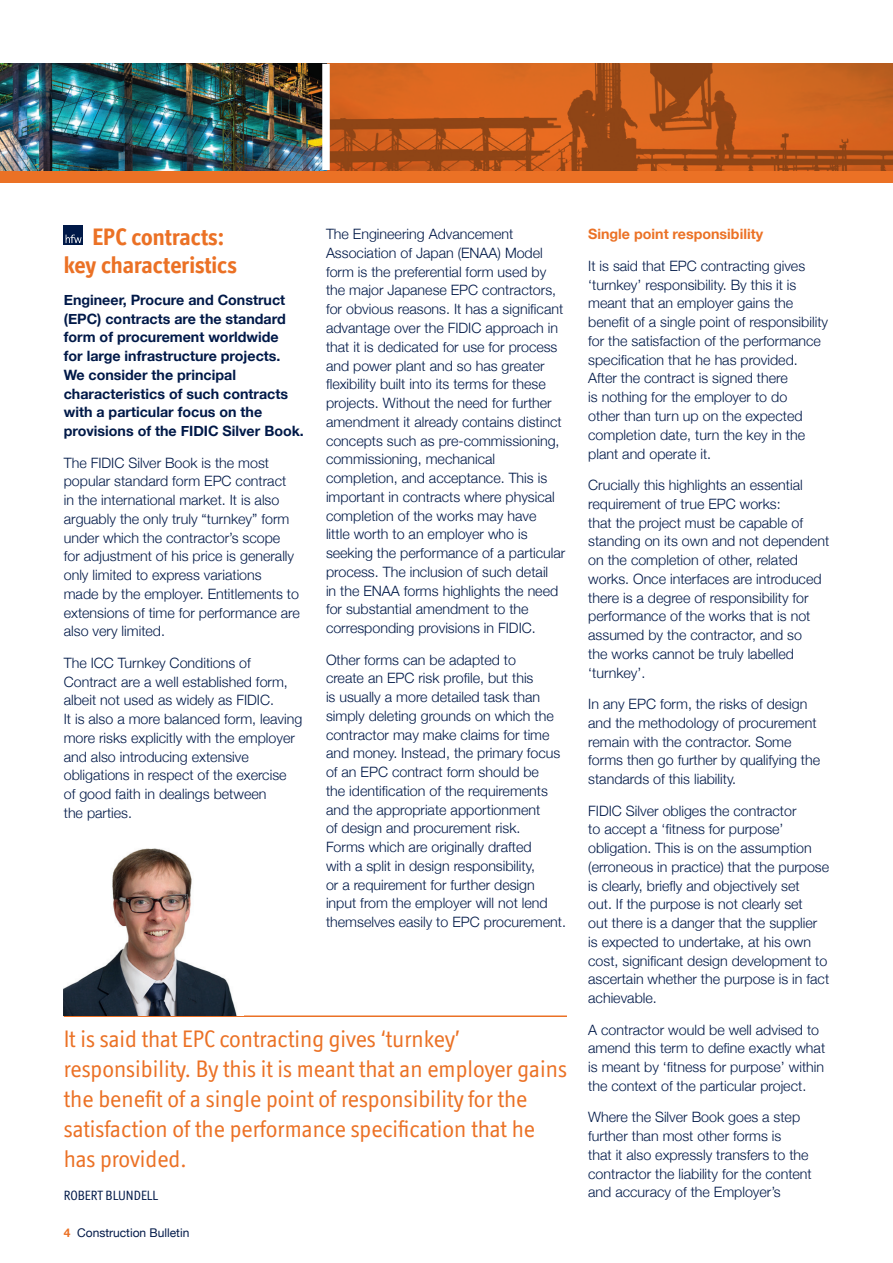
<style>
.page{position:relative;width:893px;height:1263px;background:#fff}
.page>*{position:absolute;margin:0;border:0;box-sizing:border-box;transform-origin:0 0}
.t1{font:24px/30px "Officina Display ITC";color:#eb7125}
.t2{font:700 24px/28.8px "Officina Display ITC Std";color:#eb7125}
.t3{font:300 14.25px/18.8px "Helvetica Neue";color:#001948}
.t4{font:700 14.25px/18.8px "Helvetica Neue";color:#001948}
.t5{font:700 14.25px "Helvetica Neue";color:#eb7125}
.t6{font:13.5px "Officina Display ITC";color:#001948}
.t7{font:12px "Helvetica Neue";color:#001948}
.s1{font-weight:700;color:#eb7125}
</style>
<div class="page">
<div style="left:0;top:170px;width:893px;height:13px;background:#eb7125"></div>
<img style="left:330px;top:64px;width:563px;height:106px">
<img style="left:0;top:64px;width:322px;height:106px">
<div style="left:64px;top:225px;width:19px;height:19px;background:#001948"></div>
<svg style="left:66px;top:235px;width:16px;height:8px"></svg>
<hr style="left:64px;top:1015px;width:503px;height:2px;background:#eb7125">
<img style="left:64px;top:848px;width:179px;height:168px">
<h1 class="t2" style="left:64px;top:222px;width:175px;text-indent:29px">EPC contracts: key characteristics</h1>
<p class="t4" style="left:64px;top:291px;width:242px">Engineer, Procure and Construct (EPC) contracts are the standard form of procurement worldwide<br>for large infrastructure projects.<br>We consider the principal characteristics of such contracts with a particular focus on the provisions of the FIDIC Silver Book.</p>
<p class="t3" style="left:64px;top:452px;width:237px">The FIDIC Silver Book is the most popular standard form EPC contract in the international market. It is also arguably the only truly “turnkey” form under which the contractor’s scope for adjustment of his price is generally only limited to express variations made by the employer. Entitlements to extensions of time for performance are also very limited.</p>
<p class="t3" style="left:64px;top:653px;width:240px">The ICC Turnkey Conditions of Contract are a well established form, albeit not used as widely as FIDIC.<br>It is also a more balanced form, leaving more risks explicitly with the employer and also introducing extensive obligations in respect of the exercise<br>of good faith in dealings between<br>the parties.</p>
<p class="t3" style="left:326px;top:224px;width:241px">The Engineering Advancement Association of Japan (ENAA) Model form is the preferential form used by the major Japanese EPC contractors, for obvious reasons. It has a significant advantage over the FIDIC approach in that it is dedicated for use for process and power plant and so has greater flexibility built into its terms for these projects. Without the need for further amendment it already contains distinct concepts such as pre-commissioning, commissioning, mechanical completion, and acceptance. This is important in contracts where physical completion of the works may have<br>little worth to an employer who is seeking the performance of a particular process. The inclusion of such detail<br>in the ENAA forms highlights the need for substantial amendment to the corresponding provisions in FIDIC.</p>
<p class="t3" style="left:326px;top:649px;width:241px">Other forms can be adapted to<br>create an EPC risk profile, but this<br>is usually a more detailed task than simply deleting grounds on which the contractor may make claims for time and money. Instead, the primary focus of an EPC contract form should be<br>the identification of the requirements and the appropriate apportionment<br>of design and procurement risk.<br>Forms which are originally drafted<br>with a split in design responsibility,<br>or a requirement for further design input from the employer will not lend themselves easily to EPC procurement.</p>
<h1 class="t1" style="left:64px;top:1023px;width:505px">It is said that EPC contracting gives ‘turnkey’ responsibility. By this it is meant that an employer gains the benefit of a single point of responsibility for the satisfaction of the performance specification that he has provided.</h1>
<p class="t6" style="left:64px;top:1187px;width:96px">ROBERT BLUNDELL</p>
<p class="t7" style="left:64px;top:1224px;width:127px"><span class="s1">4</span> Construction Bulletin</p>
<p class="t5" style="left:588px;top:223px;width:176px">Single point responsibility</p>
<p class="t3" style="left:588px;top:256px;width:241px">It is said that EPC contracting gives ‘turnkey’ responsibility. By this it is meant that an employer gains the benefit of a single point of responsibility for the satisfaction of the performance specification that he has provided.<br>After the contract is signed there<br>is nothing for the employer to do<br>other than turn up on the expected completion date, turn the key in the plant and operate it.</p>
<p class="t3" style="left:588px;top:475px;width:242px">Crucially this highlights an essential requirement of true EPC works:<br>that the project must be capable of standing on its own and not dependent on the completion of other, related works. Once interfaces are introduced there is a degree of responsibility for performance of the works that is not assumed by the contractor, and so<br>the works cannot be truly labelled ‘turnkey’.</p>
<p class="t3" style="left:588px;top:694px;width:233px">In any EPC form, the risks of design and the methodology of procurement remain with the contractor. Some forms then go further by qualifying the standards of this liability.</p>
<p class="t3" style="left:588px;top:800px;width:242px">FIDIC Silver obliges the contractor<br>to accept a ‘fitness for purpose’ obligation. This is on the assumption (erroneous in practice) that the purpose is clearly, briefly and objectively set<br>out. If the purpose is not clearly set<br>out there is a danger that the supplier is expected to undertake, at his own cost, significant design development to ascertain whether the purpose is in fact achievable.</p>
<p class="t3" style="left:588px;top:1019px;width:239px">A contractor would be well advised to amend this term to define exactly what is meant by ‘fitness for purpose’ within the context of the particular project.</p>
<p class="t3" style="left:588px;top:1107px;width:225px">Where the Silver Book goes a step further than most other forms is<br>that it also expressly transfers to the contractor the liability for the content and accuracy of the Employer’s</p>
</div>
